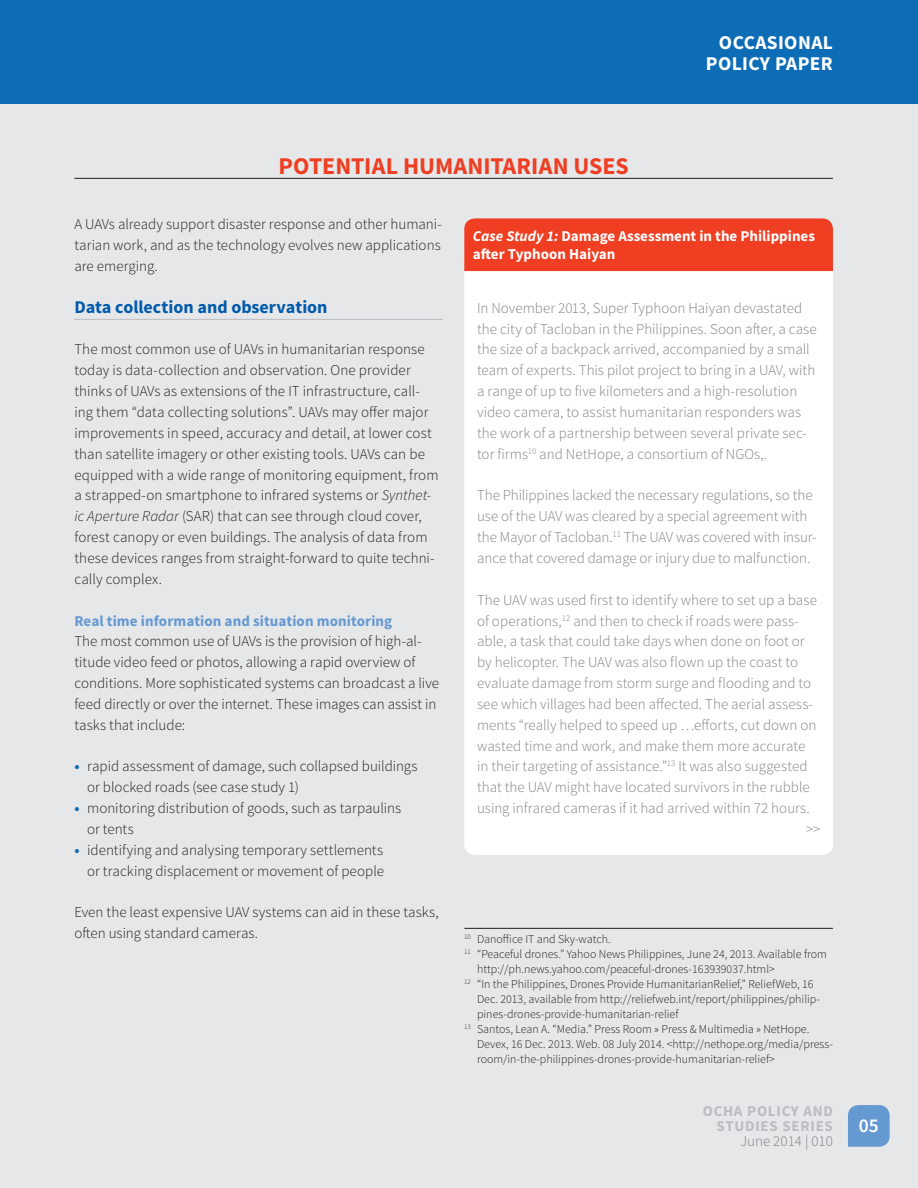
<style>
.page{position:relative;width:918px;height:1188px;background:#fff}
.page>*{position:absolute;margin:0;border:0;box-sizing:border-box;transform-origin:0 0}
.t1{font:700 24px "Source Sans Pro";color:#ef3e22}
.t2{font:700 19.5px/21px "Source Sans Pro";letter-spacing:.02em;color:#fff;text-align:right}
.t3{font:600 19.5px "Source Sans Pro";color:#fff}
.t4{font:700 18px "Source Sans Pro";color:#015aaa}
.t5{font:300 15px/20.9px "Source Sans Pro";letter-spacing:.005em;color:#231f20}
.t6{font:300 15px/20.9px "Source Sans Pro";color:#808285}
.t7{font:700 15px/18px "Source Sans Pro";color:#fff}
.t8{font:700 15px "Source Sans Pro";letter-spacing:.005em;color:#6599d1}
.t9{font:700 15px/15px "Source Sans Pro";letter-spacing:.05em;color:#bcbdc0;text-align:right}
.t10{font:300 12px/15px "Source Sans Pro";color:#231f20}
.s1{font-style:italic}
.s2{font-weight:700;color:#0d6cb6}
</style>
<div class="page">
<div style="left:0;top:104px;width:918px;height:1084px;background:#e6e7e9"></div>
<svg style="left:848px;top:1105px;width:42px;height:42px;background:#6c9dd2"></svg>
<div style="left:0;top:0;width:918px;height:104px;background:#0d6cb6"></div>
<div style="left:464px;top:271px;width:369px;height:584px;background:#fff"></div>
<hr style="left:74px;top:319px;width:369px;height:1px;background:#bcbdc0">
<div style="left:464px;top:218px;width:369px;height:53px;background:#ef3e22"></div>
<hr style="left:464px;top:928px;width:369px;height:1px;background:#231f20">
<hr style="left:74px;top:178px;width:759px;height:1px;background:#231f20">
<h2 class="t2" style="left:706px;top:33px;width:128px">OCCASIONAL<br>POLICY PAPER</h2>
<p class="t1" style="left:278px;top:150px;width:352px">POTENTIAL HUMANITARIAN USES</p>
<p class="t5" style="left:74px;top:214px;width:369px;text-align:justify">A UAVs already support disaster response and other humani&shy;tarian work, and as the technology evolves new applications are emerging.</p>
<p class="t4" style="left:74px;top:295px;width:255px">Data collection and observation</p>
<p class="t5" style="left:74px;top:339px;width:366px">The most common use of UAVs in humanitarian response today is data-collection and observation. One provider thinks of UAVs as extensions of the IT infrastructure, call&shy;ing them “data collecting solutions”. UAVs may offer major improvements in speed, accuracy and detail, at lower cost than satellite imagery or other existing tools. UAVs can be equipped with a wide range of monitoring equipment, from a strapped-on smartphone to infrared systems or <span class="s1">Synthet&shy;ic Aperture Radar</span> (SAR) that can see through cloud cover, forest canopy or even buildings. The analysis of data from these devices ranges from straight-forward to quite techni&shy;cally complex.</p>
<p class="t8" style="left:74px;top:611px;width:319px">Real time information and situation monitoring</p>
<p class="t5" style="left:74px;top:631px;width:366px">The most common use of UAVs is the provision of high-al&shy;titude video feed or photos, allowing a rapid overview of conditions. More sophisticated systems can broadcast a live feed directly or over the internet. These images can assist in tasks that include:</p>
<p class="t5" style="left:87px;top:756px;width:332px;text-indent:-13px"><span class="s2">•</span> rapid assessment of damage, such collapsed buildings or blocked roads (see case study 1)</p>
<p class="t5" style="left:87px;top:798px;width:316px;text-indent:-13px"><span class="s2">•</span> monitoring distribution of goods, such as tarpaulins or tents</p>
<p class="t5" style="left:74px;top:840px;width:311px;text-align:right"><span class="s2">•</span> identifying and analysing temporary settlements or tracking displacement or movement of people</p>
<p class="t5" style="left:74px;top:902px;width:366px">Even the least expensive UAV systems can aid in these tasks, often using standard cameras.</p>
<p class="t7" style="left:473px;top:228px;width:344px"><span class="s1">Case Study 1:</span> Damage Assessment in the Philippines after Typhoon Haiyan</p>
<p class="t6" style="left:477px;top:297px;width:341px">In November 2013, Super Typhoon Haiyan devastated the city of Tacloban in the Philippines. Soon after, a case the size of a backpack arrived, accompanied by a small team of experts. This pilot project to bring in a UAV, with a range of up to five kilometers and a high-resolution video camera, to assist humanitarian responders was the work of a partnership between several private sec&shy;tor firms<sup>10</sup> and NetHope, a consortium of NGOs,.</p>
<p class="t6" style="left:477px;top:485px;width:341px">The Philippines lacked the necessary regulations, so the use of the UAV was cleared by a special agreement with the Mayor of Tacloban.<sup>11</sup> The UAV was covered with insur&shy;ance that covered damage or injury due to malfunction.</p>
<p class="t6" style="left:477px;top:589px;width:341px">The UAV was used first to identify where to set up a base of operations,<sup>12</sup> and then to check if roads were pass&shy;able, a task that could take days when done on foot or by helicopter. The UAV was also flown up the coast to evaluate damage from storm surge and flooding and to see which villages had been affected. The aerial assess&shy;ments “really helped to speed up …efforts, cut down on wasted time and work, and make them more accurate in their targeting of assistance.”<sup>13</sup> It was also suggested that the UAV might have located survivors in the rubble using infrared cameras if it had arrived within 72 hours.</p>
<p class="t6" style="left:806px;top:819px;width:16px">&gt;&gt;</p>
<p class="t10" style="left:464px;top:932px;width:148px"><sup>10</sup> Danoffice IT and Sky-watch.</p>
<p class="t10" style="left:477px;top:947px;width:351px;text-indent:-13px"><sup>11</sup> “Peaceful drones.” Yahoo News Philippines, June 24, 2013. Available from http://ph.news.yahoo.com/peaceful-drones-163939037.html&gt;</p>
<p class="t10" style="left:477px;top:977px;width:345px;text-indent:-13px"><sup>12</sup> “In the Philippines, Drones Provide HumanitarianRelief,” ReliefWeb, 16<br>Dec. 2013, available from http://reliefweb.int/report/philippines/philip&shy;pines-drones-provide-humanitarian-relief</p>
<p class="t10" style="left:477px;top:1022px;width:357px;text-indent:-13px"><sup>13</sup> Santos, Lean A. “Media.” Press Room » Press &amp; Multimedia » NetHope.<br>Devex, 16 Dec. 2013. Web. 08 July 2014. &lt;http://nethope.org/media/press&shy;room/in-the-philippines-drones-provide-humanitarian-relief&gt;</p>
<p class="t9" style="left:703px;top:1104px;width:132px">OCHA POLICY AND<br>STUDIES SERIES</p>
<p class="t6" style="left:740px;top:1131px;width:94px">June 2014 | 010</p>
<h2 class="t3" style="left:859px;top:1113px;width:22px">05</h2>
</div>
